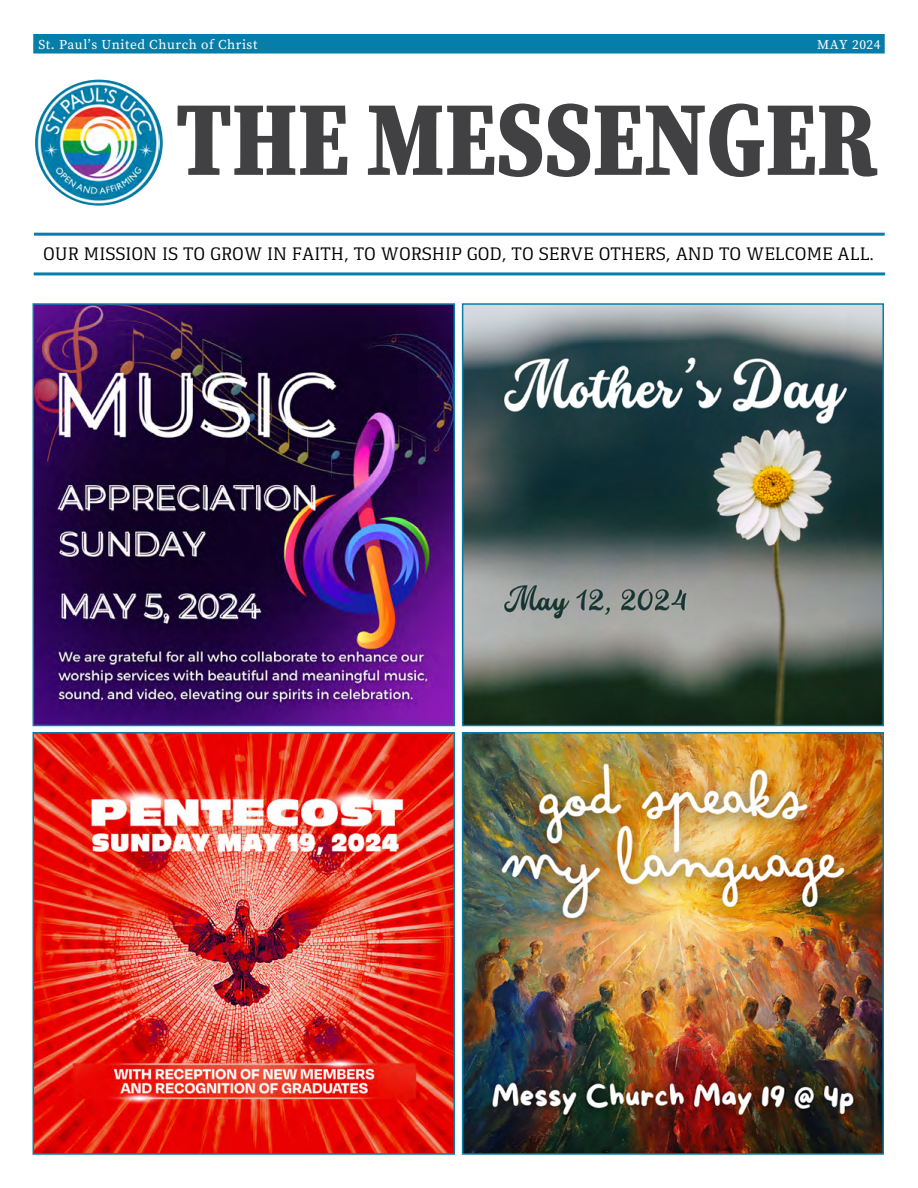
<style>
.page{position:relative;width:918px;height:1188px;background:#fff}
.page>*{position:absolute;margin:0;border:0;box-sizing:border-box;transform-origin:0 0}
.t1{font:900 106.2px "Source Serif Pro";color:#414042;scale:.82 1}
.t2{font:18.75px "Gaspar";color:#000}
.t3{font:13.5px "Source Serif Pro";letter-spacing:.04em;color:#fff}
</style>
<div class="page">
<img style="left:465px;top:306px;width:416px;height:417px">
<div style="left:462px;top:303px;width:422px;height:423px;border:2px solid #077ea8"></div>
<img style="left:36px;top:306px;width:416px;height:417px">
<div style="left:33px;top:303px;width:422px;height:423px;border:2px solid #077ea8"></div>
<img style="left:36px;top:735px;width:416px;height:417px">
<div style="left:33px;top:732px;width:422px;height:423px;border:2px solid #077ea8"></div>
<img style="left:465px;top:735px;width:416px;height:417px">
<div style="left:462px;top:732px;width:422px;height:423px;border:2px solid #077ea8"></div>
<div style="left:33px;top:34px;width:852px;height:20px;background:#077ea8"></div>
<hr style="left:34px;top:233px;width:851px;height:3px;background:#077ea8">
<hr style="left:34px;top:272px;width:851px;height:3px;background:#077ea8">
<img style="left:38px;top:82px;width:122px;height:122px">
<p class="t3" style="left:38px;top:35px;width:220px">St. Paul’s United Church of Christ</p>
<p class="t3" style="left:817px;top:35px;width:65px">MAY 2024</p>
<h1 class="t1" style="left:176px;top:65px;width:857px">THE MESSENGER</h1>
<p class="t2" style="left:43px;top:243px;width:833px">OUR MISSION IS TO GROW IN FAITH, TO WORSHIP GOD, TO SERVE OTHERS, AND TO WELCOME ALL.</p>
</div>
